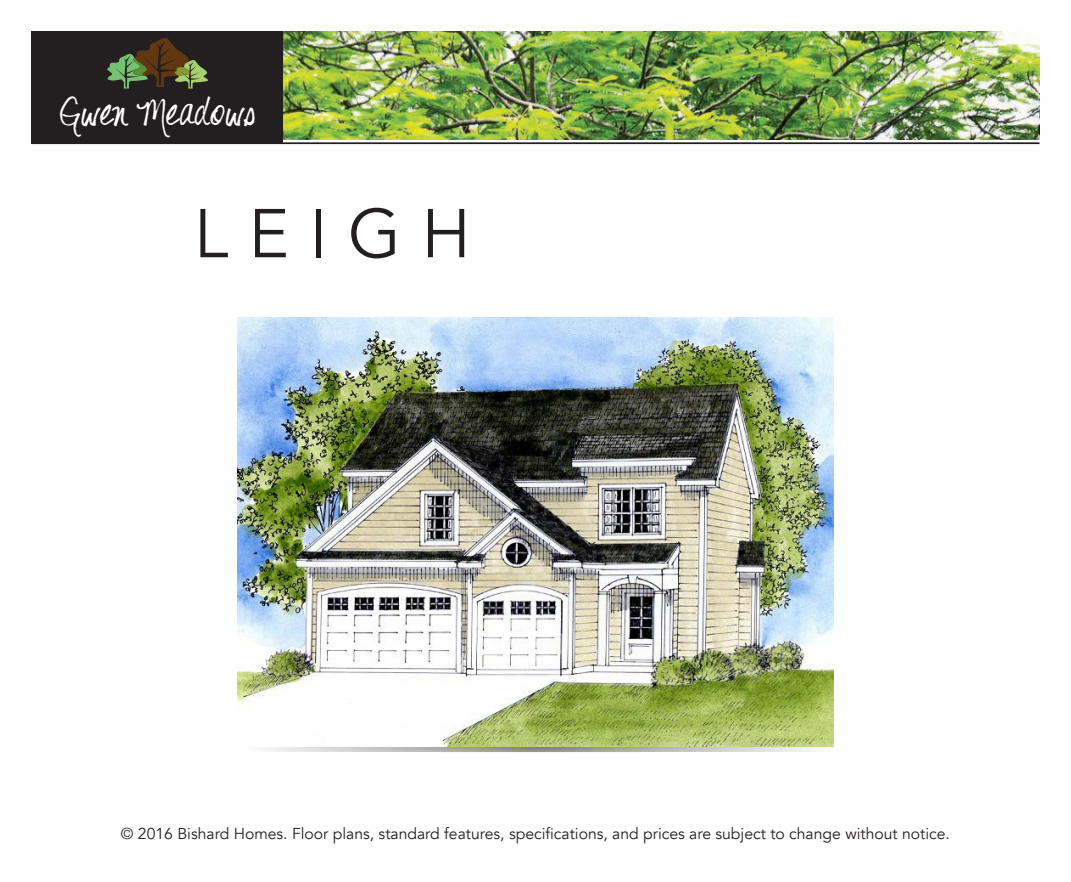
<style>
.page{position:relative;width:1071px;height:882px;background:#fff}
.page>*{position:absolute;margin:0;border:0;box-sizing:border-box;transform-origin:0 0}
.Body_Text_Bullets{font:68.25px "Avenir";letter-spacing:.3em;color:#231f20}
.t1{font:39.9px "Shelter Me";color:#fff}
.Body_Text_Bullets-2{font:15.75px "Avenir";color:#231f20}
</style>
<div class="page">
<img style="left:284px;top:32px;width:756px;height:108px">
<hr style="left:32px;top:142px;width:1008px;height:2px;background:#231f20">
<div style="left:32px;top:32px;width:252px;height:112px;background:#231f20"></div>
<svg style="left:107px;top:38px;width:101px;height:51px"></svg>
<div style="left:242px;top:735px;width:595px;height:18px;background:#fff;opacity:.75"></div>
<img style="left:237px;top:317px;width:597px;height:429px">
<h2 class="t1" style="left:60px;top:87px;width:198px">Gwen Meadows</h2>
<p class="Body_Text_Bullets" style="left:194px;top:193px;width:278px">LEIGH</p>
<p class="Body_Text_Bullets-2" style="left:121px;top:824px;width:831px">© 2016 Bishard Homes. Floor plans, standard features, specifications, and prices are subject to change without notice.</p>
</div>
